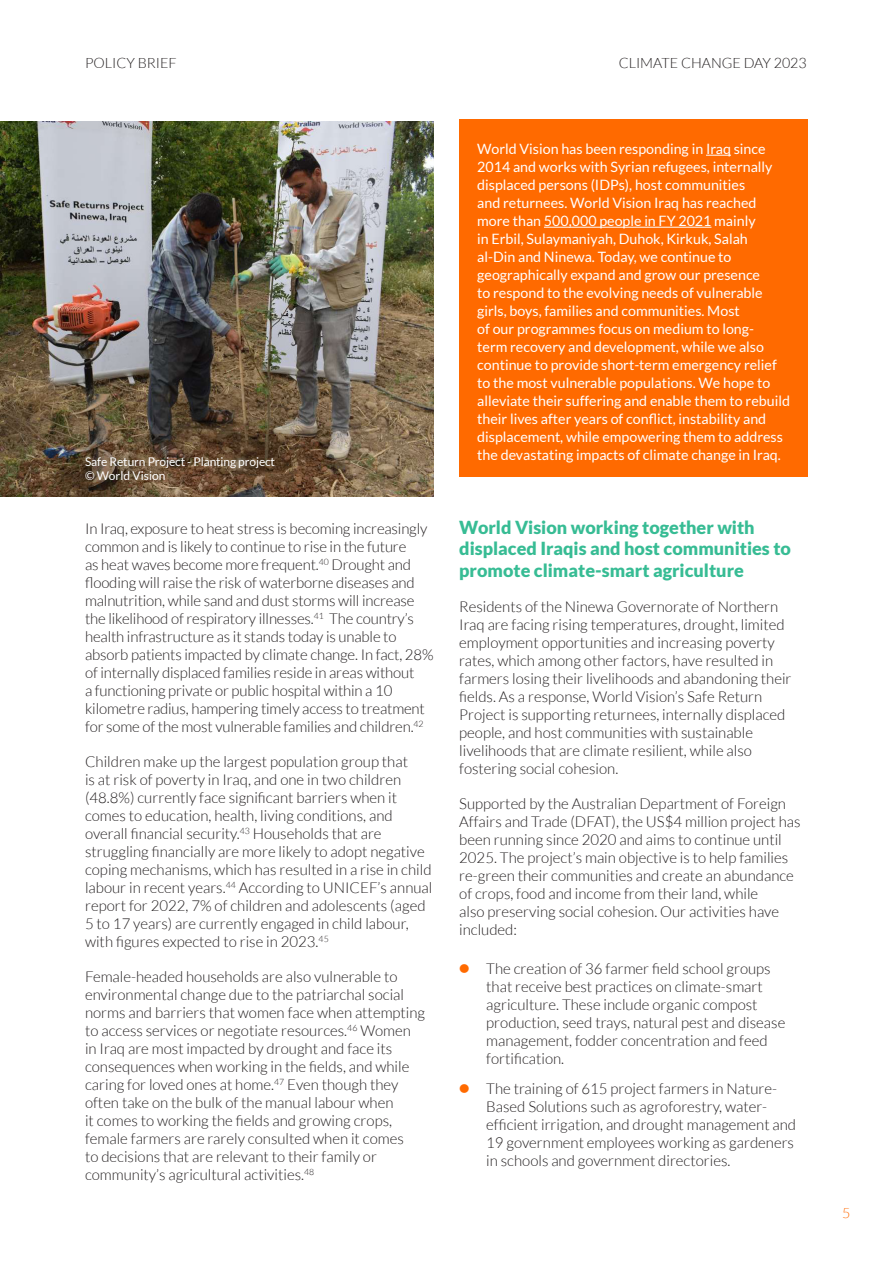
<style>
.page{position:relative;width:893px;height:1263px;background:#fff}
.page>*{position:absolute;margin:0;border:0;box-sizing:border-box;transform-origin:0 0}
.t1{font:900 18px/21.6px "Lato";color:#37bc94}
.t2{font:300 15px/18px "Lato";color:#231f20}
.t3{font:14.25px/18px "Lato";color:#fff}
.t4{font:300 14.25px "Lato";color:#231f20}
.t5{font:300 14.25px "Lato";color:#ff6a00}
.t6{font:12px "Lato";letter-spacing:-.01em;color:#fff}
.s1{font-weight:900;font-size:18px;color:#ff6a00}
</style>
<div class="page">
<div style="left:459px;top:119px;width:349px;height:357px;background:#ff6a00"></div>
<svg style="left:706px;top:155px;width:25px;height:1px"></svg>
<hr style="left:544px;top:227px;width:167px;height:1px;background:#fff">
<img style="left:0;top:121px;width:434px;height:376px">
<p class="t4" style="left:85px;top:55px;width:93px">POLICY BRIEF</p>
<p class="t4" style="left:619px;top:55px;width:190px">CLIMATE CHANGE DAY 2023</p>
<p class="t6" style="left:85px;top:455px;width:192px">Safe Return Project - Planting project</p>
<p class="t6" style="left:85px;top:469px;width:82px">© World Vision</p>
<p class="t2" style="left:85px;top:520px;width:350px">In Iraq, exposure to heat stress is becoming increasingly common and is likely to continue to rise in the future<br>as heat waves become more frequent.<sup>40</sup> Drought and flooding will raise the risk of waterborne diseases and malnutrition, while sand and dust storms will increase the likelihood of respiratory illnesses.<sup>41</sup> The country’s health infrastructure as it stands today is unable to absorb patients impacted by climate change. In fact, 28% of internally displaced families reside in areas without<br>a functioning private or public hospital within a 10 kilometre radius, hampering timely access to treatment for some of the most vulnerable families and children.<sup>42</sup></p>
<p class="t2" style="left:85px;top:753px;width:349px">Children make up the largest population group that<br>is at risk of poverty in Iraq, and one in two children (48.8%) currently face significant barriers when it comes to education, health, living conditions, and overall financial security.<sup>43</sup> Households that are struggling financially are more likely to adopt negative coping mechanisms, which has resulted in a rise in child labour in recent years.<sup>44</sup> According to UNICEF’s annual report for 2022, 7% of children and adolescents (aged 5 to 17 years) are currently engaged in child labour, with figures expected to rise in 2023.<sup>45</sup></p>
<p class="t2" style="left:85px;top:968px;width:342px">Female-headed households are also vulnerable to environmental change due to the patriarchal social norms and barriers that women face when attempting to access services or negotiate resources.<sup>46</sup> Women in Iraq are most impacted by drought and face its consequences when working in the fields, and while caring for loved ones at home.<sup>47</sup> Even though they often take on the bulk of the manual labour when<br>it comes to working the fields and growing crops, female farmers are rarely consulted when it comes<br>to decisions that are relevant to their family or community’s agricultural activities.<sup>48</sup></p>
<p class="t3" style="left:477px;top:140px;width:314px">World Vision has been responding in Iraq since 2014 and works with Syrian refugees, internally displaced persons (IDPs), host communities<br>and returnees. World Vision Iraq has reached more than 500,000 people in FY 2021 mainly<br>in Erbil, Sulaymaniyah, Duhok, Kirkuk, Salah<br>al-Din and Ninewa. Today, we continue to geographically expand and grow our presence<br>to respond to the evolving needs of vulnerable girls, boys, families and communities. Most<br>of our programmes focus on medium to long-<br>term recovery and development, while we also continue to provide short-term emergency relief to the most vulnerable populations. We hope to alleviate their suffering and enable them to rebuild their lives after years of conflict, instability and displacement, while empowering them to address the devastating impacts of climate change in Iraq.</p>
<p class="t1" style="left:459px;top:516px;width:333px">World Vision working together with displaced Iraqis and host communities to promote climate-smart agriculture</p>
<p class="t2" style="left:459px;top:598px;width:334px">Residents of the Ninewa Governorate of Northern Iraq are facing rising temperatures, drought, limited employment opportunities and increasing poverty rates, which among other factors, have resulted in farmers losing their livelihoods and abandoning their fields. As a response, World Vision’s Safe Return Project is supporting returnees, internally displaced people, and host communities with sustainable livelihoods that are climate resilient, while also fostering social cohesion.</p>
<p class="t2" style="left:459px;top:795px;width:343px">Supported by the Australian Department of Foreign Affairs and Trade (DFAT), the US$4 million project has been running since 2020 and aims to continue until 2025. The project’s main objective is to help families re-green their communities and create an abundance of crops, food and income from their land, while<br>also preserving social cohesion. Our activities have included:</p>
<p class="t2" style="left:486px;top:959px;width:301px;text-indent:-27px"><span class="s1">•</span> The creation of 36 farmer field school groups that receive best practices on climate-smart agriculture. These include organic compost production, seed trays, natural pest and disease management, fodder concentration and feed fortification.</p>
<p class="t2" style="left:486px;top:1079px;width:311px;text-indent:-27px"><span class="s1">•</span> The training of 615 project farmers in Nature-Based Solutions such as agroforestry, water&shy;efficient irrigation, and drought management and 19 government employees working as gardeners in schools and government directories.</p>
<p class="t5" style="left:842px;top:1205px;width:10px">5</p>
</div>
